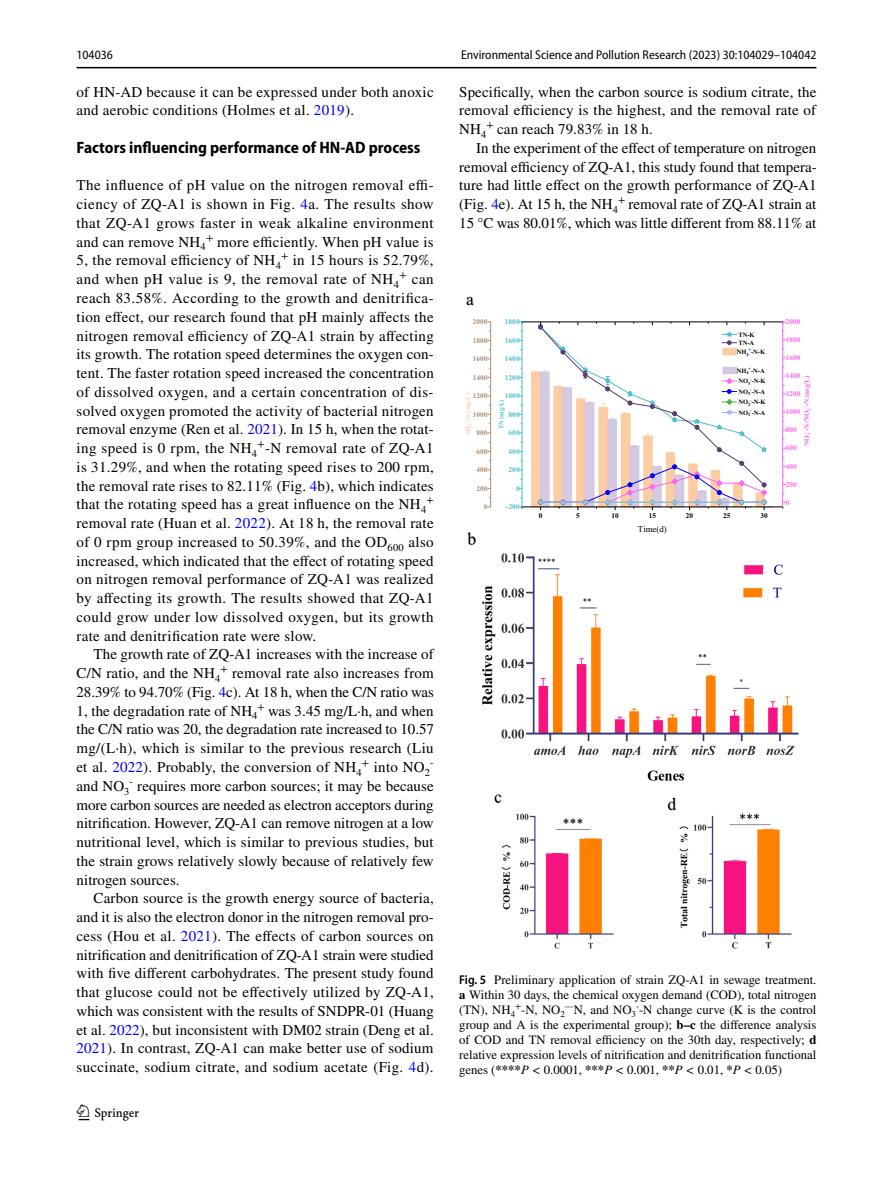
<style>
.page{position:relative;width:893px;height:1187px;background:#fff}
.page>*{position:absolute;margin:0;border:0;box-sizing:border-box;transform-origin:0 0}
.t1{font:22.5px "Springnew Regular 2";color:#000}
.t2{font:700 semi-condensed 16.5px "Myriad Pro";color:#000}
.t3{font:15px/18.8px "STIX";letter-spacing:.015em;color:#000;text-align:justify}
.t4{font:12.75px/15px "STIX";color:#000;text-align:justify}
.t5{font:semi-condensed 12.75px "Myriad Pro";color:#000}
.t6{font:10.5px "STIX";color:#000}
.t7{font:8.85px "Times New Roman PSMT4";color:#000}
.t8{font:7.2px "Times New Roman PS Bold MT6";letter-spacing:.005em;color:#fc66f2}
.t9{font:7.2px "Times New Roman PS Bold MT6";letter-spacing:.005em;color:#4dbfcf}
.t10{font:7.2px "Times New Roman PS Bold MT6";letter-spacing:.005em;color:#b08f70}
.t11{font:7.2px "Times New Roman PS Bold MT6";letter-spacing:.005em;color:#000}
.t12{font:6.45px/10.5px "Times New Roman PS Bold MT6";letter-spacing:-.005em;color:#000}
.t13{font:6.45px "Times New Roman PS Bold MT6";color:#fccca3}
.t14{font:6.45px "Times New Roman PS Bold MT6";color:#4dbfcf}
.s1{color:#00f}
.s2{font-family:"Myriad Pro";font-weight:600;font-stretch:semi-condensed}
.s3{font-weight:700}
.s4{font-style:italic}
</style>
<div class="page">
<hr style="left:77px;top:67px;width:739px;height:1px;background:#000">
<img style="left:466px;top:296px;width:333px;height:652px">
<img style="left:531px;top:348px;width:242px;height:158px">
<hr style="left:522px;top:506px;width:261px;height:1px;background:#000">
<hr style="left:522px;top:321px;width:261px;height:1px;background:#000">
<hr style="left:522px;top:322px;width:1px;height:185px;background:#4dbfcf">
<svg style="left:537px;top:322px;width:231px;height:188px"></svg>
<hr style="left:490px;top:322px;width:1px;height:185px;background:#b08f70">
<hr style="left:782px;top:322px;width:1px;height:185px;background:#fc66f2">
<svg style="left:782px;top:502px;width:4px;height:6px"></svg>
<p class="t5" style="left:77px;top:48px;width:38px">104036</p>
<p class="t5" style="left:461px;top:48px;width:357px">Environmental Science and Pollution Research (2023) 30:104029–104042</p>
<p class="t3" style="left:77px;top:83px;width:359px">of HN-AD because it can be expressed under both anoxic and aerobic conditions (Holmes et al. <span class="s1">2019</span>).</p>
<p class="t2" style="left:77px;top:138px;width:345px">Factors influencing performance of HN‑AD process</p>
<p class="t3" style="left:77px;top:177px;width:359px">The influence of pH value on the nitrogen removal effi&shy;ciency of ZQ-A1 is shown in Fig. <span class="s1">4</span>a. The results show that ZQ-A1 grows faster in weak alkaline environment and can remove NH<sub>4</sub><sup>+</sup> more efficiently. When pH value is 5, the removal efficiency of NH<sub>4</sub><sup>+</sup> in 15 hours is 52.79%, and when pH value is 9, the removal rate of NH<sub>4</sub><sup>+</sup> can reach 83.58%. According to the growth and denitrifica&shy;tion effect, our research found that pH mainly affects the nitrogen removal efficiency of ZQ-A1 strain by affecting its growth. The rotation speed determines the oxygen con&shy;tent. The faster rotation speed increased the concentration of dissolved oxygen, and a certain concentration of dis&shy;solved oxygen promoted the activity of bacterial nitrogen removal enzyme (Ren et al. <span class="s1">2021</span>). In 15 h, when the rotat&shy;ing speed is 0 rpm, the NH<sub>4</sub><sup>+</sup>-N removal rate of ZQ-A1 is 31.29%, and when the rotating speed rises to 200 rpm, the removal rate rises to 82.11% (Fig. <span class="s1">4</span>b), which indicates that the rotating speed has a great influence on the NH<sub>4</sub></p>
<p class="t6" style="left:427px;top:492px;width:9px">+</p>
<p class="t3" style="left:77px;top:514px;width:359px">removal rate (Huan et al. <span class="s1">2022</span>). At 18 h, the removal rate of 0 rpm group increased to 50.39%, and the OD<sub>600</sub> also increased, which indicated that the effect of rotating speed on nitrogen removal performance of ZQ-A1 was realized by affecting its growth. The results showed that ZQ-A1 could grow under low dissolved oxygen, but its growth rate and denitrification rate were slow.</p>
<p class="t3" style="left:77px;top:646px;width:359px;text-indent:17px">The growth rate of ZQ-A1 increases with the increase of C/N ratio, and the NH<sub>4</sub><sup>+</sup> removal rate also increases from 28.39% to 94.70% (Fig. <span class="s1">4</span>c). At 18 h, when the C/N ratio was 1, the degradation rate of NH<sub>4</sub><sup>+</sup> was 3.45 mg/L·h, and when the C/N ratio was 20, the degradation rate increased to 10.57 mg/(L·h), which is similar to the previous research (Liu et al. <span class="s1">2022</span>). Probably, the conversion of NH<sub>4</sub><sup>+</sup> into NO<sub>2</sub></p>
<p class="t6" style="left:430px;top:755px;width:5px">-</p>
<p class="t3" style="left:77px;top:777px;width:359px">and NO<sub>3</sub><sup>-</sup> requires more carbon sources; it may be because more carbon sources are needed as electron acceptors during nitrification. However, ZQ-A1 can remove nitrogen at a low nutritional level, which is similar to previous studies, but the strain grows relatively slowly because of relatively few nitrogen sources.</p>
<p class="t3" style="left:77px;top:889px;width:359px;text-indent:17px">Carbon source is the growth energy source of bacteria, and it is also the electron donor in the nitrogen removal pro&shy;cess (Hou et al. <span class="s1">2021</span>). The effects of carbon sources on nitrification and denitrification of ZQ-A1 strain were studied with five different carbohydrates. The present study found that glucose could not be effectively utilized by ZQ-A1, which was consistent with the results of SNDPR-01 (Huang et al. <span class="s1">2022</span>), but inconsistent with DM02 strain (Deng et al.<br><span class="s1">2021</span>). In contrast, ZQ-A1 can make better use of sodium succinate, sodium citrate, and sodium acetate (Fig. <span class="s1">4</span>d).</p>
<h1 class="t1" style="left:79px;top:1104px;width:62px">1 3</h1>
<p class="t3" style="left:459px;top:83px;width:359px">Specifically, when the carbon source is sodium citrate, the removal efficiency is the highest, and the removal rate of NH<sub>4</sub><sup>+</sup> can reach 79.83% in 18 h.</p>
<p class="t3" style="left:459px;top:139px;width:359px;text-indent:17px">In the experiment of the effect of temperature on nitrogen removal efficiency of ZQ-A1, this study found that tempera&shy;ture had little effect on the growth performance of ZQ-A1 (Fig. <span class="s1">4</span>e). At 15 h, the NH<sub>4</sub><sup>+</sup> removal rate of ZQ-A1 strain at 15 °C was 80.01%, which was little different from 88.11% at</p>
<p class="t10" style="left:473px;top:316px;width:16px">2000</p>
<p class="t9" style="left:505px;top:316px;width:16px">1800</p>
<p class="t8" style="left:786px;top:316px;width:16px">2000</p>
<p class="t10" style="left:473px;top:335px;width:16px">1800</p>
<p class="t9" style="left:505px;top:335px;width:16px">1600</p>
<p class="t10" style="left:473px;top:353px;width:16px">1600</p>
<p class="t9" style="left:505px;top:353px;width:16px">1400</p>
<p class="t10" style="left:473px;top:372px;width:16px">1400</p>
<p class="t9" style="left:505px;top:372px;width:16px">1200</p>
<p class="t10" style="left:473px;top:390px;width:16px">1200</p>
<p class="t13" style="left:463px;top:435px;width:44px;rotate:-90deg">NH<sub>4</sub><sup>+</sup>-N (mg/L)</p>
<p class="t10" style="left:473px;top:409px;width:16px">1000</p>
<p class="t10" style="left:476px;top:427px;width:12px">800</p>
<p class="t9" style="left:505px;top:390px;width:16px">1000</p>
<p class="t14" style="left:497px;top:429px;width:31px;rotate:-90deg">TN (mg/L)</p>
<p class="t9" style="left:509px;top:409px;width:12px">800</p>
<p class="t9" style="left:509px;top:427px;width:12px">600</p>
<p class="t10" style="left:476px;top:446px;width:12px">600</p>
<p class="t9" style="left:509px;top:446px;width:12px">400</p>
<p class="t12" style="left:738px;top:330px;width:18px;line-height:8.2px">TN-K<br>TN-A</p>
<p class="t12" style="left:737px;top:346px;width:30px">NH<sub>4</sub><sup>+</sup>-N-K</p>
<p class="t12" style="left:737px;top:365px;width:30px">NH<sub>4</sub><sup>+</sup>-N-A<br>NO<sub>3</sub><sup>-</sup>-N-K<br>NO<sub>3</sub><sup>-</sup>-N-A<br>NO<sub>2</sub><sup>-</sup>-N-K<br>NO<sub>2</sub><sup>-</sup>-N-A</p>
<p class="t8" style="left:786px;top:334px;width:16px">1800</p>
<p class="t8" style="left:786px;top:352px;width:16px">1600</p>
<p class="t8" style="left:786px;top:370px;width:16px">1400</p>
<p class="t8" style="left:801px;top:446px;width:72px;rotate:-90deg">NO<sub>3</sub><sup>-</sup>-N/NO<sub>2</sub><sup>-</sup>-N (mg/L)</p>
<p class="t8" style="left:786px;top:388px;width:16px">1200</p>
<p class="t8" style="left:786px;top:407px;width:16px">1000</p>
<p class="t8" style="left:786px;top:425px;width:12px">800</p>
<p class="t8" style="left:786px;top:443px;width:12px">600</p>
<p class="t10" style="left:476px;top:464px;width:12px">400</p>
<p class="t9" style="left:509px;top:464px;width:12px">200</p>
<p class="t8" style="left:786px;top:461px;width:12px">400</p>
<p class="t10" style="left:476px;top:483px;width:12px">200</p>
<p class="t9" style="left:516px;top:483px;width:5px">0</p>
<p class="t8" style="left:786px;top:479px;width:12px">200</p>
<p class="t10" style="left:484px;top:501px;width:5px">0</p>
<p class="t9" style="left:506px;top:501px;width:15px">-200</p>
<p class="t8" style="left:786px;top:497px;width:5px">0</p>
<p class="t11" style="left:539px;top:510px;width:5px">0</p>
<p class="t11" style="left:576px;top:510px;width:5px">5</p>
<p class="t11" style="left:611px;top:510px;width:9px">10</p>
<p class="t11" style="left:649px;top:510px;width:9px">15</p>
<p class="t11" style="left:686px;top:510px;width:9px">20</p>
<p class="t11" style="left:723px;top:510px;width:9px">25</p>
<p class="t11" style="left:760px;top:510px;width:9px">30</p>
<p class="t7" style="left:638px;top:523px;width:30px">Time(d)</p>
<p class="t4" style="left:459px;top:972px;width:359px"><span class="s2">Fig. 5</span> Preliminary application of strain ZQ-A1 in sewage treatment. <span class="s3">a</span> Within 30 days, the chemical oxygen demand (COD), total nitrogen (TN), NH<sub>4</sub><sup>+</sup>-N, NO<sub>2</sub><sup>—</sup>N, and NO<sub>3</sub><sup>-</sup>-N change curve (K is the control group and A is the experimental group); <span class="s3">b–c</span> the difference analysis of COD and TN removal efficiency on the 30th day, respectively; <span class="s3">d </span>relative expression levels of nitrification and denitrification functional genes (<span class="s3">****</span><span class="s4">P &lt;</span> 0.0001, <span class="s3">***</span><span class="s4">P &lt;</span> 0.001, <span class="s3">**</span><span class="s4">P &lt;</span> 0.01, <span class="s3">*</span><span class="s4">P &lt;</span> 0.05)</p>
</div>
